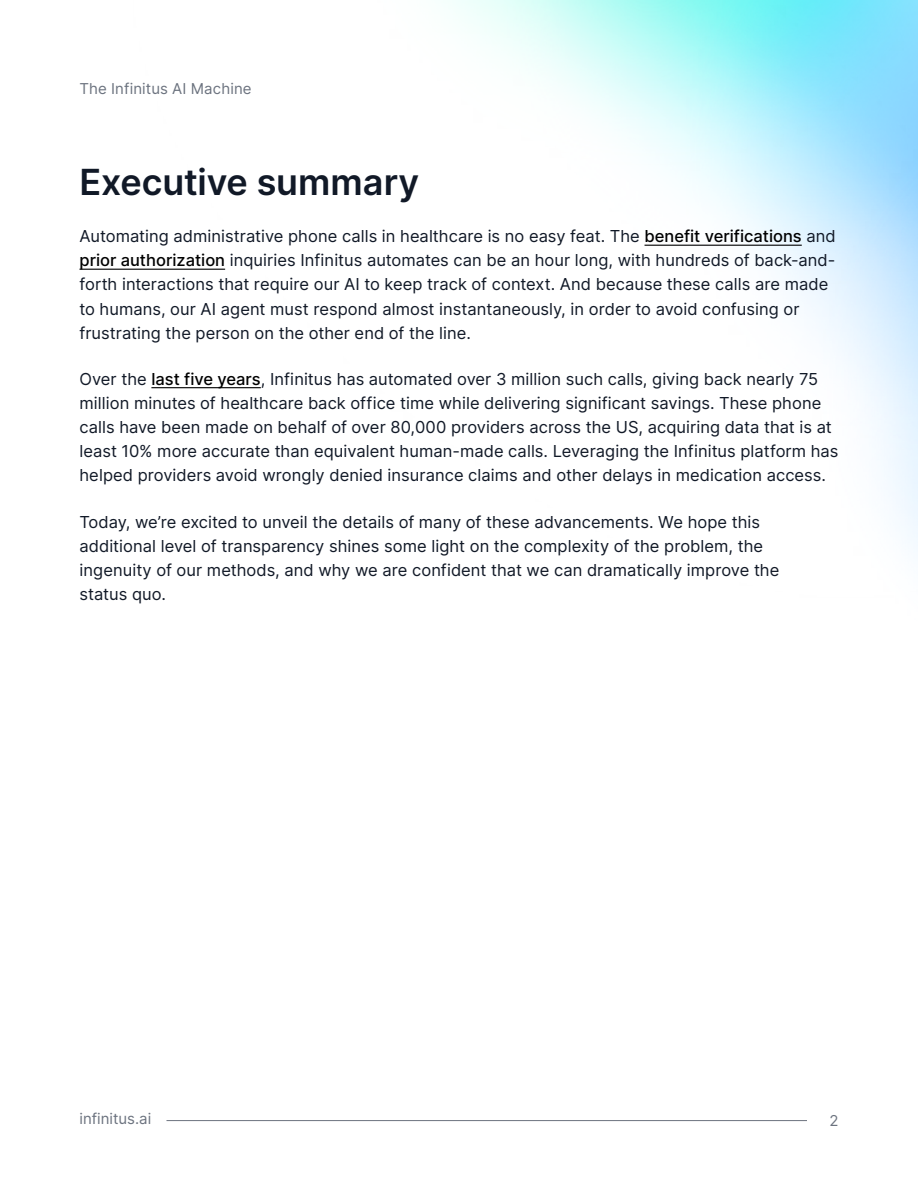
<style>
.page{position:relative;width:918px;height:1188px;background:#fff}
.page>*{position:absolute;margin:0;border:0;box-sizing:border-box;transform-origin:0 0}
.t1{font:600 36px "Inter";letter-spacing:-.005em;color:#111927}
.t2{font:16.5px/24px "Inter";letter-spacing:.005em;color:#111927}
.t3{font:15px "Inter";letter-spacing:.005em;color:#6c737f}
.s1{font-weight:500;color:#000}
</style>
<div class="page">
<img style="left:90px;top:0;width:828px;height:551px">
<hr style="left:166px;top:1120px;width:641px;height:1px;background:#6c737f">
<hr style="left:645px;top:245px;width:157px;height:1px;background:#000">
<hr style="left:80px;top:269px;width:145px;height:1px;background:#000">
<hr style="left:151px;top:387px;width:110px;height:1px;background:#000">
<p class="t3" style="left:80px;top:78px;width:174px">The Infinitus AI Machine</p>
<h1 class="t1" style="left:80px;top:156px;width:341px">Executive summary</h1>
<p class="t2" style="left:80px;top:224px;width:758px">Automating administrative phone calls in healthcare is no easy feat. The <span class="s1">benefit verifications</span> and <span class="s1">prior authorization</span> inquiries Infinitus automates can be an hour long, with hundreds of back-and&shy;forth interactions that require our AI to keep track of context. And because these calls are made to humans, our AI agent must respond almost instantaneously, in order to avoid confusing or frustrating the person on the other end of the line.</p>
<p class="t2" style="left:80px;top:367px;width:760px">Over the <span class="s1">last five years</span>, Infinitus has automated over 3 million such calls, giving back nearly 75 million minutes of healthcare back office time while delivering significant savings. These phone calls have been made on behalf of over 80,000 providers across the US, acquiring data that is at least 10% more accurate than equivalent human-made calls. Leveraging the Infinitus platform has helped providers avoid wrongly denied insurance claims and other delays in medication access.</p>
<p class="t2" style="left:80px;top:509px;width:701px">Today, we’re excited to unveil the details of many of these advancements. We hope this additional level of transparency shines some light on the complexity of the problem, the ingenuity of our methods, and why we are confident that we can dramatically improve the status quo.</p>
<p class="t3" style="left:80px;top:1108px;width:73px">infinitus.ai</p>
<p class="t3" style="left:829px;top:1110px;width:11px">2</p>
</div>
